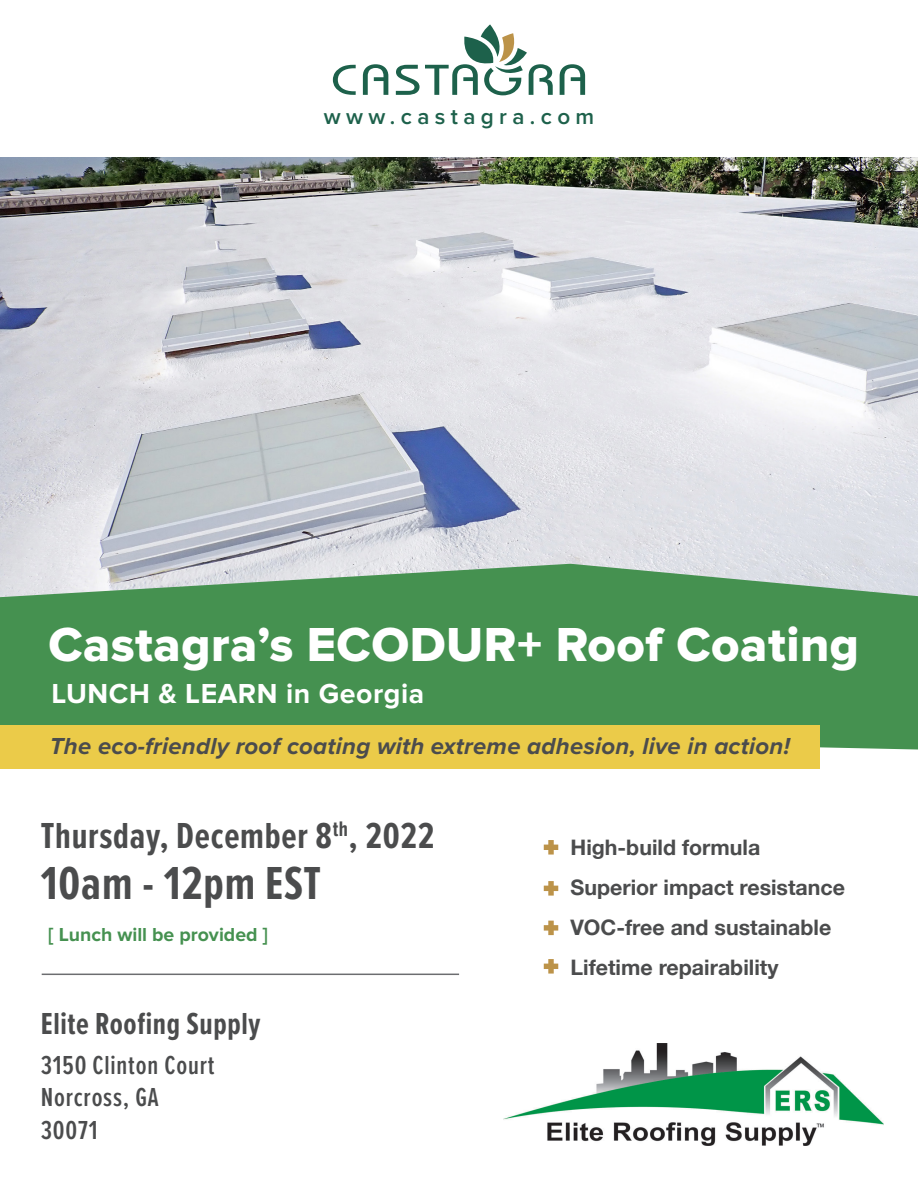
<style>
.page{position:relative;width:918px;height:1188px;background:#fff}
.page>*{position:absolute;margin:0;border:0;box-sizing:border-box;transform-origin:0 0}
.t1{font:49.5px "Proxima Nova Extrabld";letter-spacing:.01em;color:#fff}
.t2{font:700 48px "Proxima Nova Ex Cn";letter-spacing:.02em;color:#4b4c4d}
.t3{font:700 37.5px "Proxima Nova Ex Cn";letter-spacing:.02em;color:#4b4c4d}
.t4{font:700 31.5px "Proxima Nova Ex Cn";letter-spacing:.02em;color:#4b4c4d}
.t5{font:700 28.5px "Proxima Nova";letter-spacing:.02em;color:#fff}
.t6{font:600 27px "Proxima Nova Ex Cn";letter-spacing:.03em;color:#4b4c4d}
.t7{font:italic 700 24px "Proxima Nova";letter-spacing:.01em;color:#4b4c4d}
.t8{font:600 22.5px "Proxima Nova";letter-spacing:.24em;color:#1d614b}
.t9{font:700 21.3px "Helvetica Neue";color:#4b4c4d}
.t10{font:700 19.5px "Proxima Nova";color:#459150}
</style>
<div class="page">
<img style="left:0;top:157px;width:918px;height:407px">
<svg style="left:0;top:564px;width:918px;height:186px;background:#54985e"></svg>
<img style="left:504px;top:1044px;width:380px;height:101px">
<div style="left:0;top:725px;width:819px;height:44px;background:#ebcb49"></div>
<svg style="left:544px;top:840px;width:14px;height:15px"></svg>
<svg style="left:544px;top:881px;width:14px;height:15px"></svg>
<svg style="left:544px;top:921px;width:14px;height:14px"></svg>
<svg style="left:544px;top:959px;width:14px;height:15px"></svg>
<hr style="left:42px;top:974px;width:417px;height:1px;background:#6c6d70">
<svg style="left:333px;top:24px;width:252px;height:71px"></svg>
<p class="t8" style="left:324px;top:99px;width:272px">www.castagra.com</p>
<p class="t1" style="left:48px;top:616px;width:812px">Castagra’s ECODUR+ Roof Coating</p>
<p class="t5" style="left:51px;top:677px;width:375px">LUNCH &amp; LEARN in Georgia</p>
<p class="t7" style="left:50px;top:728px;width:742px">The eco-friendly roof coating with extreme adhesion, live in action!</p>
<p class="t3" style="left:41px;top:808px;width:395px">Thursday, December 8<sup>th</sup>, 2022</p>
<p class="t2" style="left:41px;top:848px;width:282px">10am - 12pm EST</p>
<p class="t10" style="left:48px;top:923px;width:221px">[ Lunch will be provided ]</p>
<p class="t4" style="left:41px;top:1001px;width:221px">Elite Roofing Supply</p>
<p class="t6" style="left:41px;top:1045px;width:175px">3150 Clinton Court</p>
<p class="t6" style="left:41px;top:1078px;width:119px">Norcross, GA</p>
<p class="t6" style="left:41px;top:1110px;width:58px">30071</p>
<p class="t9" style="left:571px;top:831px;width:191px">High-build formula</p>
<p class="t9" style="left:571px;top:871px;width:276px">Superior impact resistance</p>
<p class="t9" style="left:571px;top:911px;width:262px">VOC-free and sustainable</p>
<p class="t9" style="left:571px;top:951px;width:210px">Lifetime repairability</p>
</div>
